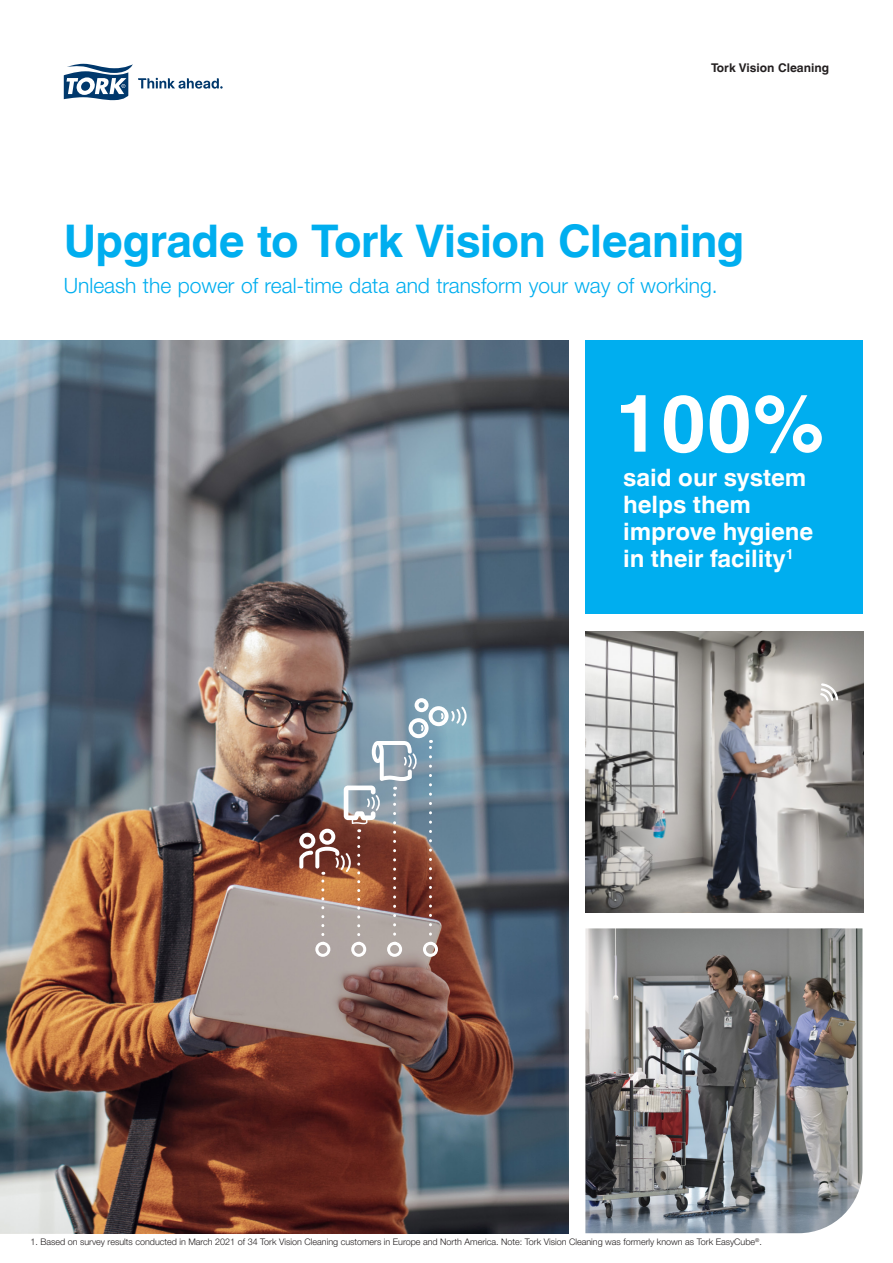
<style>
.page{position:relative;width:893px;height:1263px;background:#fff}
.page>*{position:absolute;margin:0;border:0;box-sizing:border-box;transform-origin:0 0}
.body_list{font:700 79.5px "Helvetica World";color:#fff}
.Main_heading{font:700 45px "Helvetica World";letter-spacing:-.015em;color:#00aeef}
.body_list-2{font:700 24px/27px "Helvetica World";color:#fff}
.Sub_main_heading{font:21px "Helvetica Neue World 45 Lt";color:#00aeef}
.Page_header{font:700 12px "Helvetica World";color:#231f20}
.Footnote__caption{font:9px "Helvetica Neue World 45 Lt";color:#231f20}
</style>
<div class="page">
<img style="left:0;top:340px;width:568px;height:893px">
<img style="left:585px;top:928px;width:277px;height:305px">
<div style="left:315px;top:942px;width:15px;height:15px;border:3px solid #fff;border-radius:50%"></div>
<div style="left:351px;top:942px;width:15px;height:15px;border:3px solid #fff;border-radius:50%"></div>
<div style="left:387px;top:942px;width:15px;height:15px;border:3px solid #fff;border-radius:50%"></div>
<div style="left:423px;top:942px;width:15px;height:15px;border:3px solid #fff;border-radius:50%"></div>
<svg style="left:64px;top:64px;width:159px;height:36px"></svg>
<img style="left:299px;top:698px;width:169px;height:237px">
<div style="left:585px;top:340px;width:278px;height:274px;background:#00aeef"></div>
<img style="left:585px;top:631px;width:278px;height:281px">
<svg style="left:820px;top:683px;width:18px;height:19px"></svg>
<p class="Page_header" style="left:711px;top:61px;width:120px">Tork Vision Cleaning</p>
<p class="Main_heading" style="left:64px;top:215px;width:682px">Upgrade to Tork Vision Cleaning</p>
<p class="Sub_main_heading" style="left:64px;top:274px;width:655px">Unleash the power of real-time data and transform your way of working.</p>
<p class="body_list" style="left:615px;top:378px;width:212px">100%</p>
<p class="body_list-2" style="left:623px;top:464px;width:192px">said our system helps them improve hygiene in their facility<sup>1</sup></p>
<p class="Footnote__caption" style="left:30px;top:1236px;width:733px">1. Based on survey results conducted in March 2021 of 34 Tork Vision Cleaning customers in Europe and North America. Note: Tork Vision Cleaning was formerly known as Tork EasyCube<sup>®</sup>.</p>
</div>
